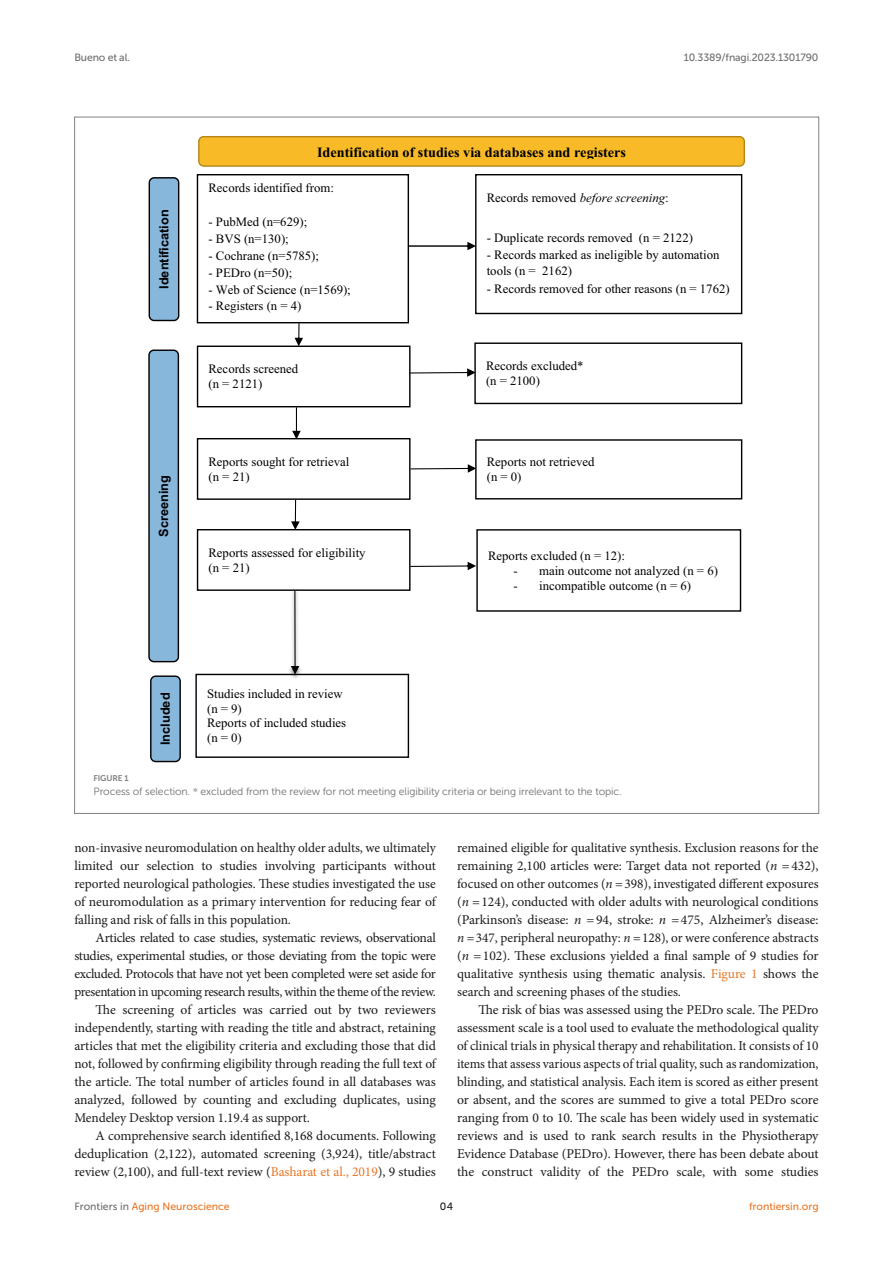
<style>
.page{position:relative;width:893px;height:1263px;background:#fff}
.page>*{position:absolute;margin:0;border:0;box-sizing:border-box;transform-origin:0 0}
.t1{font:700 14.25px "Times New Roman";color:#000}
.TEXT{font:13.5px/18px "Minion Pro";letter-spacing:-.01em;color:#1b1c1b;text-align:justify}
.TEXT_FLUSH{font:13.5px/18px "Minion Pro";letter-spacing:-.01em;color:#1b1c1b;text-align:justify}
.t2{font:12.75px/15px "Times New Roman";color:#000}
.t3{font:700 12.75px "Arial";color:#000}
.FIG_LEG{font:10.5px "Museo Sans 300";letter-spacing:-.01em;color:#706f70}
.t4{font:10.5px "Museo Sans 500";color:#e87626}
.t5{font:10.5px "Museo Sans 500";letter-spacing:-.015em;color:#706f70}
.t6{font:10.5px "Museo Sans 500";color:#1b1c1b}
.FIG_HD{font:8.25px "Museo Sans 700";letter-spacing:-.01em;color:#7e7f7f}
.s1{font-style:italic}
.s2{font-family:"STIX General"}
.s3{color:#e87626}
.s4{color:#706f70}
</style>
<div class="page">
<img style="left:282px;top:666px;width:26px;height:13px">
<div style="left:199px;top:137px;width:545px;height:29px;background:#f8ba27;border-radius:5px"></div>
<div style="left:198px;top:136px;width:547px;height:31px;border:1px solid #b48618;border-radius:5px"></div>
<div style="left:197px;top:174px;width:212px;height:149px;border:1px solid #000"></div>
<div style="left:475px;top:174px;width:267px;height:140px;border:1px solid #000"></div>
<div style="left:474px;top:342px;width:268px;height:62px;border:1px solid #000"></div>
<div style="left:197px;top:346px;width:214px;height:61px;border:1px solid #000"></div>
<div style="left:475px;top:439px;width:267px;height:60px;border:1px solid #000"></div>
<div style="left:197px;top:438px;width:214px;height:62px;border:1px solid #000"></div>
<div style="left:197px;top:529px;width:214px;height:62px;border:1px solid #000"></div>
<div style="left:476px;top:529px;width:265px;height:83px;border:1px solid #000"></div>
<div style="left:195px;top:674px;width:214px;height:84px;border:1px solid #000"></div>
<svg style="left:408px;top:242px;width:68px;height:8px"></svg>
<svg style="left:410px;top:368px;width:66px;height:9px"></svg>
<svg style="left:410px;top:464px;width:66px;height:9px"></svg>
<svg style="left:410px;top:562px;width:66px;height:8px"></svg>
<svg style="left:295px;top:323px;width:8px;height:23px"></svg>
<svg style="left:292px;top:407px;width:9px;height:32px"></svg>
<svg style="left:291px;top:500px;width:9px;height:30px"></svg>
<svg style="left:291px;top:590px;width:8px;height:84px"></svg>
<div style="left:149px;top:178px;width:30px;height:142px;background:#88b7dc;border-radius:5px"></div>
<div style="left:149px;top:177px;width:30px;height:144px;border:1px solid #000;border-radius:5px"></div>
<div style="left:149px;top:350px;width:29px;height:312px;background:#88b7dc;border-radius:5px"></div>
<div style="left:148px;top:349px;width:31px;height:313px;border:1px solid #000;border-radius:5px"></div>
<div style="left:151px;top:676px;width:29px;height:85px;background:#88b7dc;border-radius:5px"></div>
<div style="left:150px;top:675px;width:31px;height:87px;border:1px solid #000;border-radius:5px"></div>
<p class="t5" style="left:74px;top:51px;width:57px">Bueno et al.</p>
<p class="t5" style="left:684px;top:51px;width:136px">10.3389/fnagi.2023.1301790</p>
<p class="t3" style="left:155px;top:289px;width:81px;rotate:-90deg">Identification</p>
<p class="t3" style="left:155px;top:537px;width:63px;rotate:-90deg">Screening</p>
<p class="t1" style="left:317px;top:143px;width:310px">Identification of studies via databases and registers</p>
<p class="t2" style="left:208px;top:180px;width:127px">Records identified from:</p>
<p class="t2" style="left:208px;top:214px;width:100px">- PubMed (n=629);</p>
<p class="t2" style="left:208px;top:231px;width:82px">- BVS (n=130);</p>
<p class="t2" style="left:208px;top:248px;width:112px">- Cochrane (n=5785);</p>
<p class="t2" style="left:208px;top:265px;width:85px">- PEDro (n=50);</p>
<p class="t2" style="left:208px;top:282px;width:144px">- Web of Science (n=1569);</p>
<p class="t2" style="left:208px;top:298px;width:95px">- Registers (n = 4)</p>
<p class="t2" style="left:487px;top:190px;width:183px">Records removed <span class="s1">before screening</span>:</p>
<p class="t2" style="left:487px;top:230px;width:208px">- Duplicate records removed (n = 2122)</p>
<p class="t2" style="left:487px;top:246px;width:234px;line-height:16.8px">- Records marked as ineligible by automation tools (n = 2162)</p>
<p class="t2" style="left:487px;top:281px;width:244px">- Records removed for other reasons (n = 1762)</p>
<p class="t2" style="left:208px;top:361px;width:91px">Records screened (n = 2121)</p>
<p class="t2" style="left:208px;top:454px;width:142px">Reports sought for retrieval (n = 21)</p>
<p class="t2" style="left:486px;top:358px;width:99px">Records excluded* (n = 2100)</p>
<p class="t2" style="left:487px;top:454px;width:109px">Reports not retrieved (n = 0)</p>
<p class="t2" style="left:208px;top:545px;width:159px">Reports assessed for eligibility (n = 21)</p>
<p class="t2" style="left:488px;top:548px;width:139px">Reports excluded (n = 12):</p>
<p class="t2" style="left:514px;top:563px;width:206px">- main outcome not analyzed (n = 6)</p>
<p class="t2" style="left:514px;top:578px;width:179px">- incompatible outcome (n = 6)</p>
<p class="t3" style="left:157px;top:745px;width:54px;rotate:-90deg">Included</p>
<p class="t2" style="left:207px;top:686px;width:141px">Studies included in review (n = 9)<br>Reports of included studies (n = 0)</p>
<p class="FIG_HD" style="left:94px;top:773px;width:37px">FIGURE 1</p>
<p class="FIG_LEG" style="left:94px;top:785px;width:530px">Process of selection. <span class="s2">*</span> excluded from the review for not meeting eligibility criteria or being irrelevant to the topic.</p>
<p class="TEXT_FLUSH" style="left:74px;top:839px;width:363px">non-invasive neuromodulation on healthy older adults, we ultimately limited our selection to studies involving participants without reported neurological pathologies. These studies investigated the use of neuromodulation as a primary intervention for reducing fear of falling and risk of falls in this population.</p>
<p class="TEXT" style="left:74px;top:929px;width:363px;text-indent:21px">Articles related to case studies, systematic reviews, observational studies, experimental studies, or those deviating from the topic were excluded. Protocols that have not yet been completed were set aside for presentation in upcoming research results, within the theme of the review.</p>
<p class="TEXT" style="left:74px;top:1001px;width:363px;text-indent:21px">The screening of articles was carried out by two reviewers independently, starting with reading the title and abstract, retaining articles that met the eligibility criteria and excluding those that did not, followed by confirming eligibility through reading the full text of the article. The total number of articles found in all databases was analyzed, followed by counting and excluding duplicates, using Mendeley Desktop version 1.19.4 as support.</p>
<p class="TEXT" style="left:74px;top:1127px;width:363px;text-indent:21px">A comprehensive search identified 8,168 documents. Following deduplication (2,122), automated screening (3,924), title/abstract review (2,100), and full-text review (<span class="s3">Basharat et al., 2019</span>), 9 studies</p>
<p class="TEXT" style="left:457px;top:839px;width:363px">remained eligible for qualitative synthesis. Exclusion reasons for the remaining 2,100 articles were: Target data not reported (<span class="s1">n</span> =432), focused on other outcomes (<span class="s1">n</span> =398), investigated different exposures (<span class="s1">n</span> =124), conducted with older adults with neurological conditions (Parkinson’s disease: <span class="s1">n</span> =94, stroke: <span class="s1">n</span> =475, Alzheimer’s disease: <span class="s1">n</span> =347, peripheral neuropathy: <span class="s1">n</span> =128), or were conference abstracts (<span class="s1">n</span> =102). These exclusions yielded a final sample of 9 studies for qualitative synthesis using thematic analysis. <span class="s3">Figure 1</span> shows the search and screening phases of the studies.</p>
<p class="TEXT" style="left:457px;top:1001px;width:363px;text-indent:21px">The risk of bias was assessed using the PEDro scale. The PEDro assessment scale is a tool used to evaluate the methodological quality of clinical trials in physical therapy and rehabilitation. It consists of 10 items that assess various aspects of trial quality, such as randomization, blinding, and statistical analysis. Each item is scored as either present or absent, and the scores are summed to give a total PEDro score ranging from 0 to 10. The scale has been widely used in systematic reviews and is used to rank search results in the Physiotherapy Evidence Database (PEDro). However, there has been debate about the construct validity of the PEDro scale, with some studies</p>
<p class="t4" style="left:74px;top:1200px;width:157px"><span class="s4">Frontiers in</span> Aging Neuroscience</p>
<p class="t6" style="left:440px;top:1200px;width:15px">04</p>
<p class="t4" style="left:749px;top:1200px;width:71px">frontiersin.org</p>
</div>
